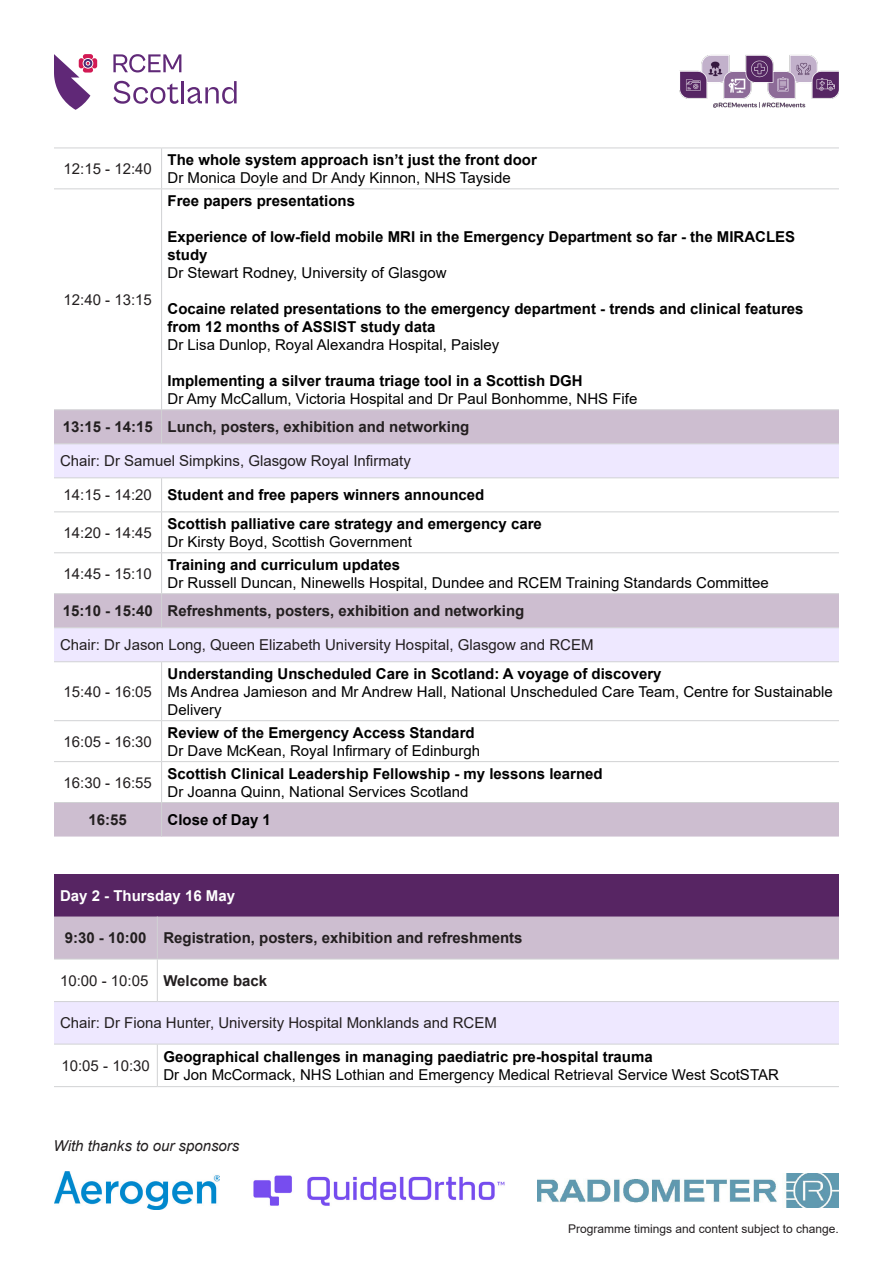
<style>
.page{position:relative;width:893px;height:1263px;background:#fff}
.page>*{position:absolute;margin:0;border:0;box-sizing:border-box;transform-origin:0 0}
.t1{font:700 15px/18px "Arial";color:#000}
.t2{font:15px/18px "Arial";color:#000}
.t3{font:15px "Arial";color:#231f20}
.t4{font:700 15px "Arial";color:#231f20}
.t5{font:italic 15px "Arial";color:#231f20}
.t6{font:700 15px "Arial";color:#fff}
.t7{font:12px "Arial";color:#231f20}
</style>
<div class="page">
<svg style="left:54px;top:54px;width:43px;height:56px"></svg>
<svg style="left:113px;top:54px;width:68px;height:18px"></svg>
<svg style="left:113px;top:81px;width:66px;height:23px"></svg>
<hr style="left:182px;top:81px;width:2px;height:22px;background:#602978">
<svg style="left:187px;top:81px;width:50px;height:23px"></svg>
<img style="left:680px;top:55px;width:159px;height:53px">
<img style="left:54px;top:1171px;width:165px;height:38px">
<img style="left:538px;top:1173px;width:300px;height:34px">
<img style="left:253px;top:1175px;width:252px;height:31px">
<svg style="left:54px;top:410px;width:785px;height:426px"></svg>
<svg style="left:54px;top:444px;width:785px;height:217px"></svg>
<hr style="left:54px;top:148px;width:108px;height:1px;background:#d1d2d4">
<hr style="left:162px;top:148px;width:677px;height:1px;background:#d1d2d4">
<hr style="left:161px;top:148px;width:1px;height:40px;background:#d1d2d4">
<hr style="left:54px;top:188px;width:108px;height:1px;background:#d1d2d4">
<hr style="left:162px;top:188px;width:677px;height:1px;background:#d1d2d4">
<hr style="left:161px;top:189px;width:1px;height:220px;background:#d1d2d4">
<hr style="left:54px;top:409px;width:108px;height:1px;background:#d1d2d4">
<hr style="left:162px;top:409px;width:677px;height:1px;background:#d1d2d4">
<hr style="left:161px;top:410px;width:1px;height:33px;background:#d1d2d4">
<hr style="left:54px;top:443px;width:108px;height:1px;background:#d1d2d4">
<hr style="left:162px;top:443px;width:677px;height:1px;background:#d1d2d4">
<hr style="left:54px;top:477px;width:108px;height:1px;background:#d1d2d4">
<hr style="left:162px;top:477px;width:677px;height:1px;background:#d1d2d4">
<hr style="left:161px;top:478px;width:1px;height:33px;background:#d1d2d4">
<hr style="left:54px;top:511px;width:108px;height:1px;background:#d1d2d4">
<hr style="left:162px;top:511px;width:677px;height:1px;background:#d1d2d4">
<hr style="left:161px;top:512px;width:1px;height:40px;background:#d1d2d4">
<hr style="left:54px;top:552px;width:108px;height:1px;background:#d1d2d4">
<hr style="left:162px;top:552px;width:677px;height:1px;background:#d1d2d4">
<hr style="left:161px;top:553px;width:1px;height:40px;background:#d1d2d4">
<hr style="left:54px;top:593px;width:108px;height:1px;background:#d1d2d4">
<hr style="left:162px;top:593px;width:677px;height:1px;background:#d1d2d4">
<hr style="left:161px;top:594px;width:1px;height:33px;background:#d1d2d4">
<hr style="left:54px;top:627px;width:108px;height:1px;background:#d1d2d4">
<hr style="left:162px;top:627px;width:677px;height:1px;background:#d1d2d4">
<hr style="left:54px;top:661px;width:108px;height:1px;background:#d1d2d4">
<hr style="left:162px;top:661px;width:677px;height:1px;background:#d1d2d4">
<hr style="left:161px;top:662px;width:1px;height:58px;background:#d1d2d4">
<hr style="left:54px;top:720px;width:108px;height:1px;background:#d1d2d4">
<hr style="left:162px;top:720px;width:677px;height:1px;background:#d1d2d4">
<hr style="left:161px;top:721px;width:1px;height:40px;background:#d1d2d4">
<hr style="left:54px;top:761px;width:108px;height:1px;background:#d1d2d4">
<hr style="left:162px;top:761px;width:677px;height:1px;background:#d1d2d4">
<hr style="left:161px;top:762px;width:1px;height:40px;background:#d1d2d4">
<hr style="left:54px;top:802px;width:108px;height:1px;background:#d1d2d4">
<hr style="left:162px;top:802px;width:677px;height:1px;background:#d1d2d4">
<hr style="left:161px;top:803px;width:1px;height:33px;background:#d1d2d4">
<div style="left:54px;top:874px;width:785px;height:42px;background:#572563"></div>
<div style="left:54px;top:916px;width:785px;height:43px;background:#cdbed0"></div>
<div style="left:54px;top:1001px;width:785px;height:43px;background:#eee8ff"></div>
<hr style="left:157px;top:916px;width:1px;height:43px;background:#d1d2d4">
<hr style="left:54px;top:959px;width:103px;height:1px;background:#d1d2d4">
<hr style="left:157px;top:959px;width:682px;height:1px;background:#d1d2d4">
<hr style="left:157px;top:959px;width:1px;height:42px;background:#d1d2d4">
<hr style="left:54px;top:1001px;width:103px;height:1px;background:#d1d2d4">
<hr style="left:157px;top:1001px;width:682px;height:1px;background:#d1d2d4">
<hr style="left:54px;top:1044px;width:103px;height:1px;background:#d1d2d4">
<hr style="left:157px;top:1044px;width:682px;height:1px;background:#d1d2d4">
<hr style="left:157px;top:1044px;width:1px;height:42px;background:#d1d2d4">
<hr style="left:54px;top:1086px;width:103px;height:1px;background:#d1d2d4">
<hr style="left:157px;top:1086px;width:682px;height:1px;background:#d1d2d4">
<p class="t3" style="left:64px;top:158px;width:90px">12:15 - 12:40</p>
<p class="t3" style="left:64px;top:289px;width:90px">12:40 - 13:15</p>
<p class="t1" style="left:168px;top:151px;width:371px">The whole system approach isn’t just the front door</p>
<p class="t2" style="left:168px;top:168px;width:345px">Dr Monica Doyle and Dr Andy Kinnon, NHS Tayside</p>
<p class="t1" style="left:168px;top:192px;width:189px">Free papers presentations</p>
<p class="t1" style="left:168px;top:228px;width:629px">Experience of low-field mobile MRI in the Emergency Department so far - the MIRACLES study</p>
<p class="t2" style="left:168px;top:263px;width:280px">Dr Stewart Rodney, University of Glasgow</p>
<p class="t1" style="left:168px;top:300px;width:638px">Cocaine related presentations to the emergency department - trends and clinical features from 12 months of ASSIST study data</p>
<p class="t2" style="left:168px;top:335px;width:333px">Dr Lisa Dunlop, Royal Alexandra Hospital, Paisley</p>
<p class="t1" style="left:168px;top:372px;width:417px">Implementing a silver trauma triage tool in a Scottish DGH</p>
<p class="t2" style="left:168px;top:389px;width:471px">Dr Amy McCallum, Victoria Hospital and Dr Paul Bonhomme, NHS Fife</p>
<p class="t4" style="left:63px;top:416px;width:92px">13:15 - 14:15</p>
<p class="t4" style="left:168px;top:416px;width:303px">Lunch, posters, exhibition and networking</p>
<p class="t3" style="left:60px;top:451px;width:352px">Chair: Dr Samuel Simpkins, Glasgow Royal Infirmaty</p>
<p class="t3" style="left:64px;top:485px;width:90px">14:15 - 14:20</p>
<p class="t1" style="left:168px;top:486px;width:318px">Student and free papers winners announced</p>
<p class="t3" style="left:64px;top:522px;width:90px">14:20 - 14:45</p>
<p class="t1" style="left:168px;top:515px;width:376px">Scottish palliative care strategy and emergency care</p>
<p class="t2" style="left:168px;top:532px;width:246px">Dr Kirsty Boyd, Scottish Government</p>
<p class="t3" style="left:64px;top:563px;width:90px">14:45 - 15:10</p>
<p class="t1" style="left:168px;top:556px;width:234px">Training and curriculum updates</p>
<p class="t2" style="left:168px;top:573px;width:603px">Dr Russell Duncan, Ninewells Hospital, Dundee and RCEM Training Standards Committee</p>
<p class="t4" style="left:63px;top:600px;width:92px">15:10 - 15:40</p>
<p class="t4" style="left:168px;top:600px;width:358px">Refreshments, posters, exhibition and networking</p>
<p class="t3" style="left:60px;top:635px;width:535px">Chair: Dr Jason Long, Queen Elizabeth University Hospital, Glasgow and RCEM</p>
<p class="t3" style="left:64px;top:681px;width:90px">15:40 - 16:05</p>
<p class="t1" style="left:168px;top:664px;width:495px">Understanding Unscheduled Care in Scotland: A voyage of discovery</p>
<p class="t2" style="left:168px;top:682px;width:667px">Ms Andrea Jamieson and Mr Andrew Hall, National Unscheduled Care Team, Centre for Sustainable<br>Delivery</p>
<p class="t3" style="left:64px;top:731px;width:90px">16:05 - 16:30</p>
<p class="t3" style="left:64px;top:772px;width:90px">16:30 - 16:55</p>
<p class="t1" style="left:168px;top:723px;width:309px">Review of the Emergency Access Standard</p>
<p class="t2" style="left:168px;top:741px;width:314px">Dr Dave McKean, Royal Infirmary of Edinburgh</p>
<p class="t1" style="left:168px;top:764px;width:437px">Scottish Clinical Leadership Fellowship - my lessons learned</p>
<p class="t2" style="left:168px;top:782px;width:302px">Dr Joanna Quinn, National Services Scotland</p>
<p class="t4" style="left:89px;top:809px;width:40px">16:55</p>
<p class="t1" style="left:168px;top:811px;width:105px">Close of Day 1</p>
<p class="t6" style="left:60px;top:885px;width:177px">Day 2 - Thursday 16 May</p>
<p class="t4" style="left:65px;top:927px;width:83px">9:30 - 10:00</p>
<p class="t4" style="left:163px;top:927px;width:361px">Registration, posters, exhibition and refreshments</p>
<p class="t3" style="left:60px;top:970px;width:90px">10:00 - 10:05</p>
<p class="t4" style="left:163px;top:970px;width:105px">Welcome back</p>
<p class="t3" style="left:60px;top:1013px;width:438px">Chair: Dr Fiona Hunter, University Hospital Monklands and RCEM</p>
<p class="t3" style="left:61px;top:1055px;width:90px">10:05 - 10:30</p>
<p class="t1" style="left:163px;top:1048px;width:491px">Geographical challenges in managing paediatric pre-hospital trauma</p>
<p class="t2" style="left:163px;top:1065px;width:617px">Dr Jon McCormack, NHS Lothian and Emergency Medical Retrieval Service West ScotSTAR</p>
<p class="t5" style="left:54px;top:1135px;width:187px">With thanks to our sponsors</p>
<p class="t7" style="left:568px;top:1221px;width:272px">Programme timings and content subject to change.</p>
</div>
